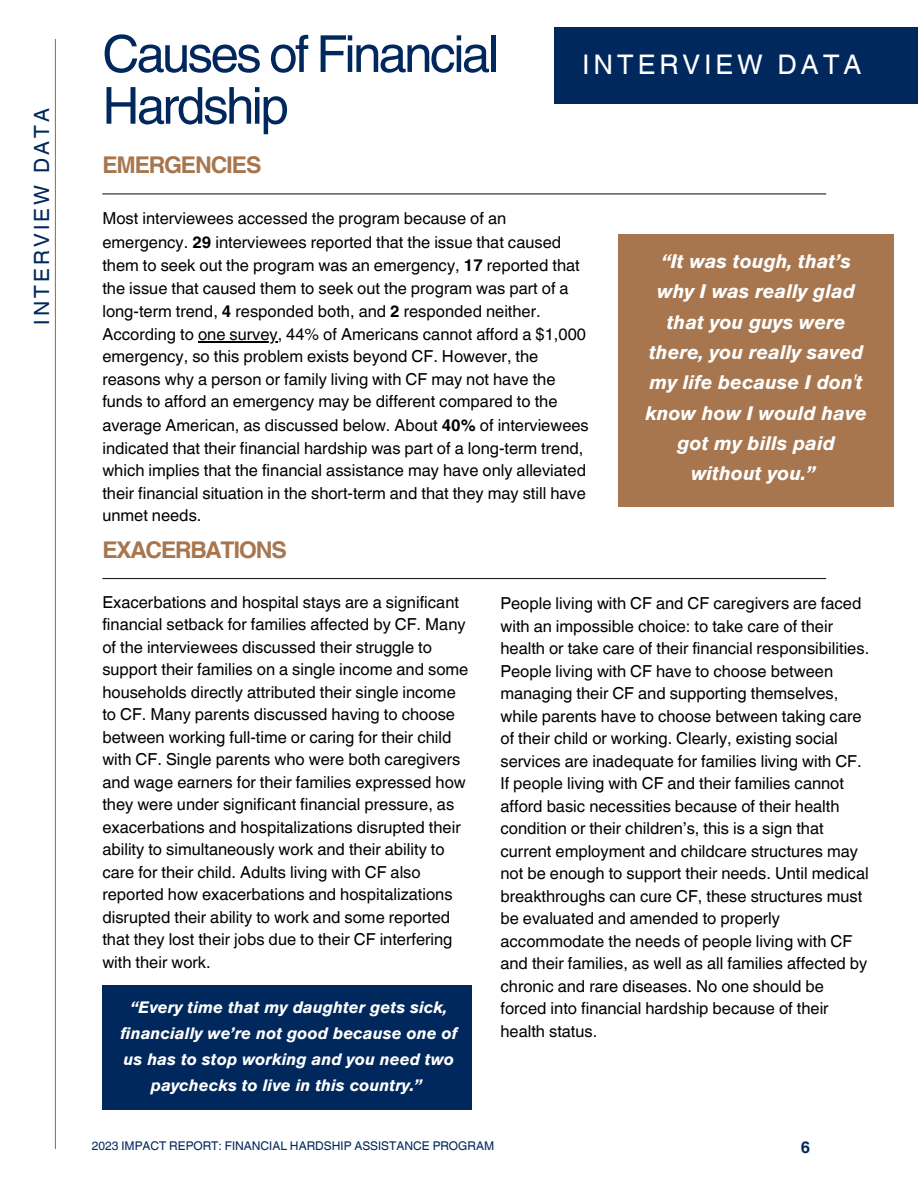
<style>
.page{position:relative;width:918px;height:1188px;background:#fff}
.page>*{position:absolute;margin:0;border:0;box-sizing:border-box;transform-origin:0 0}
.t1{font:51px/51.8px "Helvetica World";letter-spacing:-.05em;color:#00285c}
.t2{font:27px "Helvetica World";letter-spacing:.15em;color:#fff}
.t3{font:700 23.1px "Helvetica World";letter-spacing:-.05em;color:#a7764e}
.t4{font:21px "Helvetica World";letter-spacing:.15em;color:#00285c}
.t5{font:italic 700 19.5px/30.3px "Akzidenz Grotesk Pro";color:#fff;text-align:center}
.t6{font:16.5px/22.5px "Helvetica World";color:#000}
.t7{font:italic 700 16.5px/25.8px "Akzidenz Grotesk Pro";color:#fff;text-align:center}
.t8{font:700 16.5px "Helvetica World";color:#00285c}
.t9{font:12px "Helvetica World";color:#00285c}
.s1{font-weight:700}
</style>
<div class="page">
<hr style="left:55px;top:39px;width:1px;height:1110px;background:#a7764e">
<hr style="left:102px;top:193px;width:724px;height:1px;background:#202124">
<hr style="left:102px;top:578px;width:724px;height:1px;background:#202124">
<div style="left:554px;top:27px;width:364px;height:76px;background:#00285c"></div>
<div style="left:618px;top:234px;width:276px;height:272px;background:#a7764e"></div>
<div style="left:102px;top:985px;width:370px;height:125px;background:#00285c"></div>
<hr style="left:198px;top:341px;width:80px;height:1px;background:#000">
<h1 class="t4" style="left:30px;top:325px;width:218px;rotate:-90deg">INTERVIEW DATA</h1>
<h4 class="t1" style="left:102px;top:28px;width:398px">Causes of Financial<br>Hardship</h4>
<h3 class="t3" style="left:102px;top:146px;width:161px">EMERGENCIES</h3>
<p class="t2" style="left:582px;top:49px;width:280px">INTERVIEW DATA</p>
<h5 class="t6" style="left:102px;top:207px;width:485px;line-height:23.1px">Most interviewees accessed the program because of an emergency. <span class="s1">29</span> interviewees reported that the issue that caused them to seek out the program was an emergency, <span class="s1">17</span> reported that the issue that caused them to seek out the program was part of a long-term trend, <span class="s1">4</span> responded both, and <span class="s1">2</span> responded neither.<br>According to one survey, 44% of Americans cannot afford a $1,000</h5>
<p class="t6" style="left:102px;top:345px;width:488px">emergency, so this problem exists beyond CF. However, the reasons why a person or family living with CF may not have the funds to afford an emergency may be different compared to the average American, as discussed below. About <span class="s1">40%</span> of interviewees indicated that their financial hardship was part of a long-term trend, which implies that the financial assistance may have only alleviated their financial situation in the short-term and that they may still have unmet needs.</p>
<h3 class="t3" style="left:102px;top:531px;width:186px">EXACERBATIONS</h3>
<h2 class="t5" style="left:645px;top:248px;width:223px">“It was tough, that’s why I was really glad that you guys were there, you really saved my life because I don't know how I would have got my bills paid without you.”</h2>
<h6 class="t6" style="left:102px;top:591px;width:368px">Exacerbations and hospital stays are a significant financial setback for families affected by CF. Many of the interviewees discussed their struggle to support their families on a single income and some households directly attributed their single income to CF. Many parents discussed having to choose between working full-time or caring for their child with CF. Single parents who were both caregivers and wage earners for their families expressed how they were under significant financial pressure, as exacerbations and hospitalizations disrupted their ability to simultaneously work and their ability to care for their child. Adults living with CF also reported how exacerbations and hospitalizations disrupted their ability to work and some reported that they lost their jobs due to their CF interfering with their work.</h6>
<p class="t7" style="left:120px;top:996px;width:338px">“Every time that my daughter gets sick, financially we’re not good because one of us has to stop working and you need two paychecks to live in this country.”</p>
<p class="t6" style="left:500px;top:592px;width:370px">People living with CF and CF caregivers are faced with an impossible choice: to take care of their health or take care of their financial responsibilities.<br>People living with CF have to choose between managing their CF and supporting themselves, while parents have to choose between taking care of their child or working. Clearly, existing social services are inadequate for families living with CF.<br>If people living with CF and their families cannot afford basic necessities because of their health condition or their children’s, this is a sign that current employment and childcare structures may not be enough to support their needs. Until medical breakthroughs can cure CF, these structures must be evaluated and amended to properly accommodate the needs of people living with CF and their families, as well as all families affected by chronic and rare diseases. No one should be forced into financial hardship because of their health status.</p>
<p class="t9" style="left:92px;top:1139px;width:404px">2023 IMPACT REPORT: FINANCIAL HARDSHIP ASSISTANCE PROGRAM</p>
<p class="t8" style="left:801px;top:1133px;width:11px">6</p>
</div>
